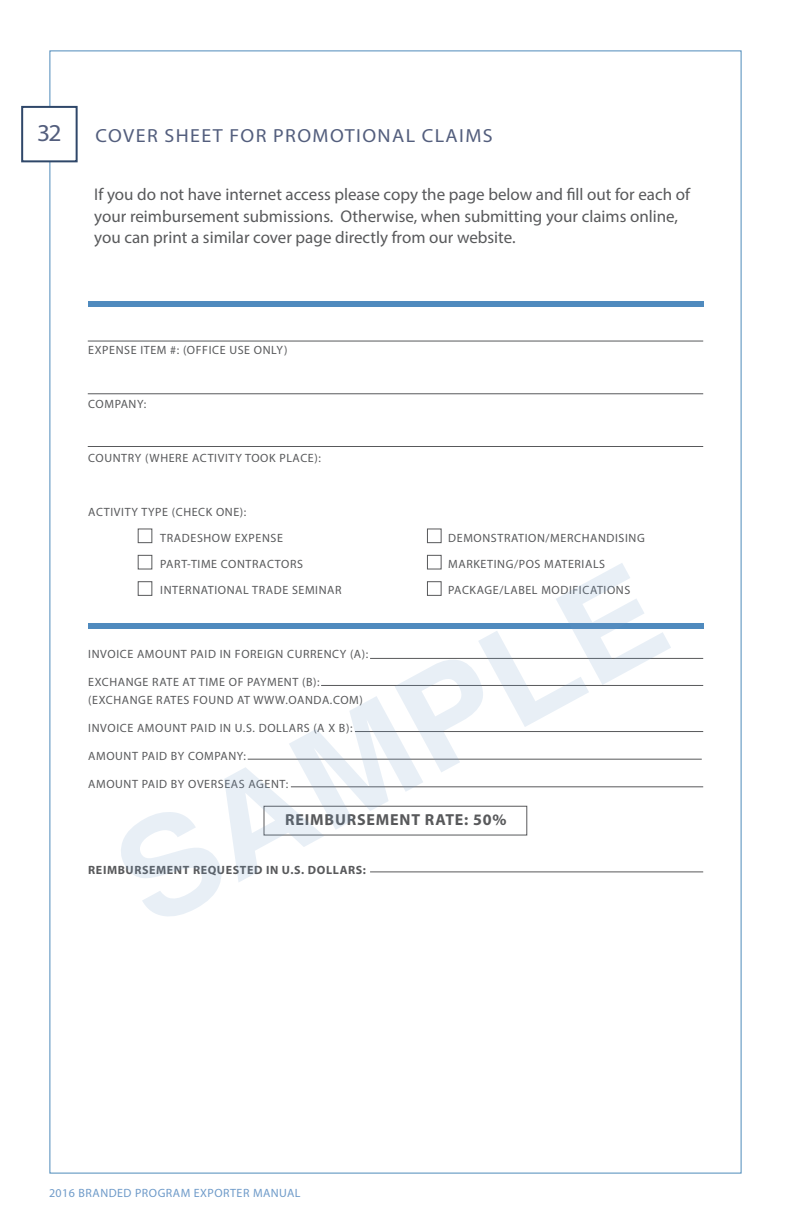
<style>
.page{position:relative;width:792px;height:1224px;background:#fff}
.page>*{position:absolute;margin:0;border:0;box-sizing:border-box;transform-origin:0 0}
.t1{font:24.2px "Myriad Pro";color:#535e7d;scale:1.05 1}
.t2{font:19px "Myriad Pro";letter-spacing:.07em;color:#535e7d;scale:1.05 1}
.t3{font:17px/21.6px "Myriad Pro";color:#58595b}
.t4{font:700 16px "Myriad Pro";letter-spacing:.05em;color:#58595b}
.t5{font:12px/26px "Myriad Pro";letter-spacing:.05em;color:#58595b}
.t6{font:700 12px "Myriad Pro";letter-spacing:.05em;color:#58595b}
.t7{font:12px "Myriad Pro";letter-spacing:.04em;color:#6f9bc9}
</style>
<div class="page">
<div style="left:21px;top:106px;width:57px;height:56px;border:2px solid #2f4769"></div>
<hr style="left:370px;top:658px;width:333px;height:1px;background:#58595b">
<hr style="left:321px;top:685px;width:382px;height:1px;background:#58595b">
<hr style="left:355px;top:731px;width:348px;height:1px;background:#58595b">
<hr style="left:291px;top:786px;width:412px;height:1px;background:#58595b">
<hr style="left:370px;top:871px;width:333px;height:1px;background:#58595b">
<div style="left:138px;top:528px;width:14px;height:15px;border:1px solid #58595b"></div>
<div style="left:427px;top:528px;width:15px;height:15px;border:1px solid #58595b"></div>
<div style="left:138px;top:555px;width:14px;height:15px;border:1px solid #58595b"></div>
<div style="left:427px;top:555px;width:15px;height:15px;border:1px solid #58595b"></div>
<div style="left:88px;top:301px;width:616px;height:5px;background:#4f8abe"></div>
<div style="left:88px;top:623px;width:616px;height:5px;background:#4f8abe"></div>
<hr style="left:88px;top:341px;width:615px;height:1px;background:#58595b">
<hr style="left:88px;top:393px;width:615px;height:1px;background:#58595b">
<hr style="left:88px;top:446px;width:615px;height:1px;background:#58595b">
<hr style="left:248px;top:759px;width:454px;height:1px;background:#58595b">
<svg style="left:120px;top:563px;width:551px;height:354px"></svg>
<h1 class="t1" style="left:37px;top:118px;width:25px">32</h1>
<h2 class="t2" style="left:95px;top:123px;width:380px">COVER SHEET FOR PROMOTIONAL CLAIMS</h2>
<h3 class="t3" style="left:94px;top:183px;width:597px">If you do not have internet access please copy the page below and fill out for each of your reimbursement submissions. Otherwise, when submitting your claims online, you can print a similar cover page directly from our website.</h3>
<p class="t5" style="left:88px;top:337px;width:201px">EXPENSE ITEM #: (OFFICE USE ONLY)</p>
<p class="t5" style="left:88px;top:391px;width:59px">COMPANY:</p>
<p class="t5" style="left:88px;top:445px;width:234px">COUNTRY (WHERE ACTIVITY TOOK PLACE):</p>
<p class="t5" style="left:160px;top:499px;width:124px;text-indent:-72px">ACTIVITY TYPE (CHECK ONE):<br>TRADESHOW EXPENSE</p>
<p class="t5" style="left:448px;top:525px;width:198px">DEMONSTRATION/MERCHANDISING</p>
<p class="t5" style="left:160px;top:551px;width:144px">PART-TIME CONTRACTORS</p>
<p class="t5" style="left:448px;top:551px;width:158px">MARKETING/POS MATERIALS</p>
<p class="t5" style="left:160px;top:577px;width:183px">INTERNATIONAL TRADE SEMINAR</p>
<p class="t5" style="left:448px;top:577px;width:184px">PACKAGE/LABEL MODIFICATIONS</p>
<p class="t5" style="left:88px;top:641px;width:282px">INVOICE AMOUNT PAID IN FOREIGN CURRENCY (A):</p>
<p class="t5" style="left:88px;top:673px;width:276px;line-height:18px">EXCHANGE RATE AT TIME OF PAYMENT (B): (EXCHANGE RATES FOUND AT WWW.OANDA.COM)</p>
<p class="t5" style="left:88px;top:715px;width:266px">INVOICE AMOUNT PAID IN U.S. DOLLARS (A X B):</p>
<p class="t5" style="left:88px;top:743px;width:159px">AMOUNT PAID BY COMPANY:</p>
<p class="t5" style="left:88px;top:771px;width:202px">AMOUNT PAID BY OVERSEAS AGENT:</p>
<h3 class="t4" style="left:285px;top:809px;width:223px">REIMBURSEMENT RATE: 50%</h3>
<p class="t6" style="left:88px;top:862px;width:279px">REIMBURSEMENT REQUESTED IN U.S. DOLLARS:</p>
<p class="t7" style="left:49px;top:1185px;width:253px">2016 BRANDED PROGRAM EXPORTER MANUAL</p>
</div>
